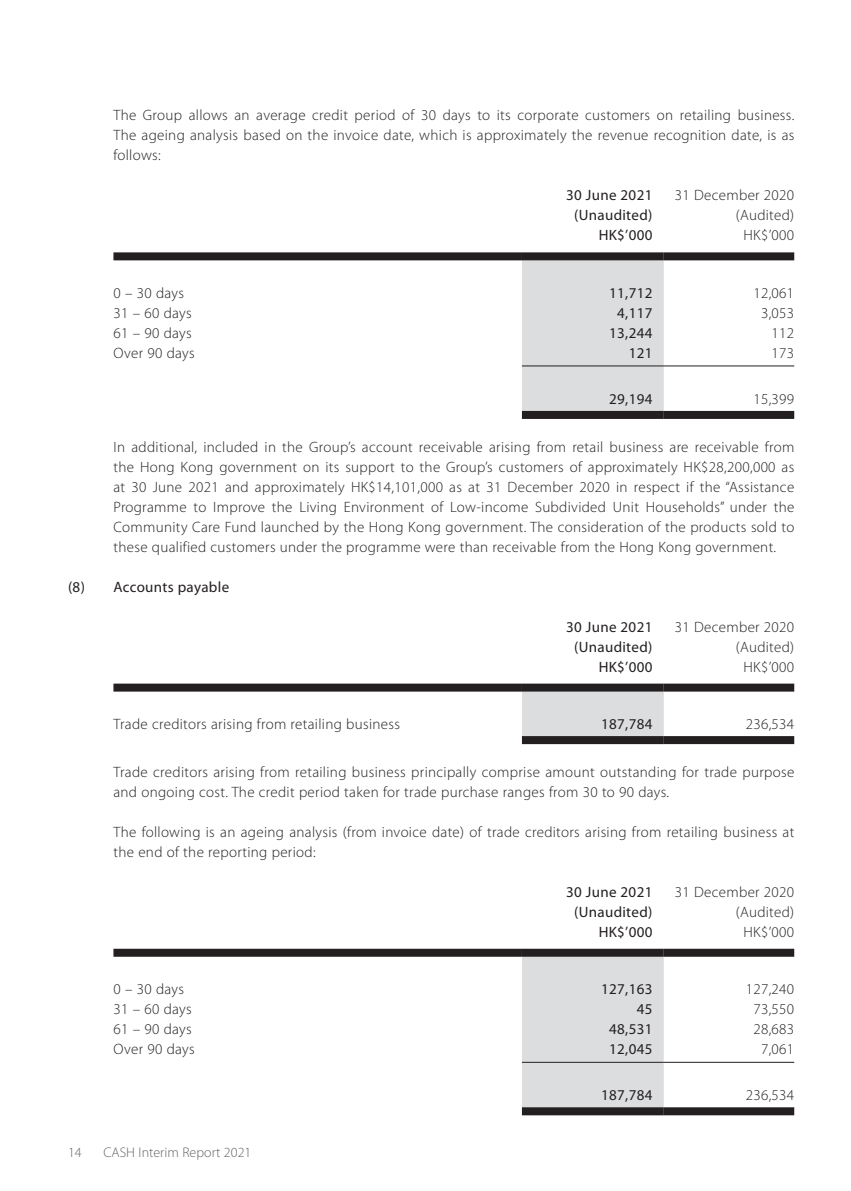
<style>
.page{position:relative;width:851px;height:1191px;background:#fff}
.page>*{position:absolute;margin:0;border:0;box-sizing:border-box;transform-origin:0 0}
.t1{font:300 15px/20px "Myriad Pro";letter-spacing:.02em;color:#231f20;text-align:justify}
.t2{font:15px "Myriad Pro";letter-spacing:.02em;color:#231f20}
.t3{font:300 14px "Myriad Pro";color:#636366}
</style>
<div class="page">
<div style="left:522px;top:260px;width:141px;height:151px;background:#dcdddf"></div>
<div style="left:113px;top:252px;width:409px;height:8px;background:#231f20"></div>
<div style="left:522px;top:252px;width:141px;height:8px;background:#231f20"></div>
<div style="left:663px;top:252px;width:131px;height:8px;background:#231f20"></div>
<hr style="left:522px;top:365px;width:141px;height:1px;background:#231f20">
<hr style="left:663px;top:365px;width:131px;height:1px;background:#231f20">
<div style="left:522px;top:411px;width:141px;height:8px;background:#231f20"></div>
<div style="left:663px;top:411px;width:131px;height:8px;background:#231f20"></div>
<div style="left:522px;top:691px;width:141px;height:45px;background:#dcdddf"></div>
<div style="left:113px;top:683px;width:409px;height:8px;background:#231f20"></div>
<div style="left:522px;top:683px;width:141px;height:8px;background:#231f20"></div>
<div style="left:663px;top:683px;width:131px;height:8px;background:#231f20"></div>
<div style="left:522px;top:736px;width:141px;height:8px;background:#231f20"></div>
<div style="left:663px;top:736px;width:131px;height:8px;background:#231f20"></div>
<div style="left:522px;top:956px;width:141px;height:151px;background:#dcdddf"></div>
<div style="left:113px;top:948px;width:409px;height:8px;background:#231f20"></div>
<div style="left:522px;top:948px;width:141px;height:8px;background:#231f20"></div>
<div style="left:663px;top:948px;width:131px;height:8px;background:#231f20"></div>
<hr style="left:522px;top:1061px;width:141px;height:1px;background:#231f20">
<hr style="left:663px;top:1061px;width:131px;height:1px;background:#231f20">
<div style="left:522px;top:1107px;width:141px;height:8px;background:#231f20"></div>
<div style="left:663px;top:1107px;width:131px;height:8px;background:#231f20"></div>
<p class="t1" style="left:113px;top:105px;width:682px">The Group allows an average credit period of 30 days to its corporate customers on retailing business.<br>The ageing analysis based on the invoice date, which is approximately the revenue recognition date, is as follows:</p>
<p class="t2" style="left:566px;top:186px;width:88px">30 June 2021</p>
<p class="t1" style="left:674px;top:185px;width:121px">31 December 2020</p>
<p class="t2" style="left:574px;top:206px;width:80px">(Unaudited)</p>
<p class="t1" style="left:735px;top:205px;width:60px">(Audited)</p>
<p class="t2" style="left:598px;top:226px;width:55px">HK$’000</p>
<p class="t1" style="left:743px;top:225px;width:52px">HK$’000</p>
<p class="t1" style="left:113px;top:283px;width:72px">0 – 30 days</p>
<p class="t2" style="left:609px;top:284px;width:45px">11,712</p>
<p class="t1" style="left:753px;top:283px;width:42px">12,061</p>
<p class="t1" style="left:113px;top:303px;width:80px">31 – 60 days</p>
<p class="t2" style="left:617px;top:304px;width:37px">4,117</p>
<p class="t1" style="left:761px;top:303px;width:35px">3,053</p>
<p class="t1" style="left:113px;top:323px;width:80px">61 – 90 days</p>
<p class="t2" style="left:609px;top:324px;width:45px">13,244</p>
<p class="t1" style="left:771px;top:323px;width:24px">112</p>
<p class="t1" style="left:113px;top:343px;width:83px">Over 90 days</p>
<p class="t2" style="left:628px;top:344px;width:25px">121</p>
<p class="t1" style="left:771px;top:343px;width:24px">173</p>
<p class="t2" style="left:609px;top:390px;width:45px">29,194</p>
<p class="t1" style="left:753px;top:389px;width:42px">15,399</p>
<p class="t1" style="left:113px;top:436px;width:682px">In additional, included in the Group’s account receivable arising from retail business are receivable from the Hong Kong government on its support to the Group’s customers of approximately HK$28,200,000 as at 30 June 2021 and approximately HK$14,101,000 as at 31 December 2020 in respect if the “Assistance Programme to Improve the Living Environment of Low-income Subdivided Unit Households” under the Community Care Fund launched by the Hong Kong government. The consideration of the products sold to these qualified customers under the programme were than receivable from the Hong Kong government.</p>
<p class="t2" style="left:68px;top:577px;width:162px">(8) Accounts payable</p>
<p class="t2" style="left:566px;top:617px;width:88px">30 June 2021</p>
<p class="t1" style="left:674px;top:616px;width:121px">31 December 2020</p>
<p class="t2" style="left:574px;top:637px;width:80px">(Unaudited)</p>
<p class="t1" style="left:735px;top:636px;width:60px">(Audited)</p>
<p class="t2" style="left:598px;top:657px;width:55px">HK$’000</p>
<p class="t1" style="left:743px;top:656px;width:52px">HK$’000</p>
<p class="t1" style="left:113px;top:714px;width:288px">Trade creditors arising from retailing business</p>
<p class="t2" style="left:601px;top:715px;width:53px">187,784</p>
<p class="t1" style="left:745px;top:714px;width:50px">236,534</p>
<p class="t1" style="left:113px;top:761px;width:682px">Trade creditors arising from retailing business principally comprise amount outstanding for trade purpose and ongoing cost. The credit period taken for trade purchase ranges from 30 to 90 days.</p>
<p class="t1" style="left:113px;top:821px;width:682px">The following is an ageing analysis (from invoice date) of trade creditors arising from retailing business at the end of the reporting period:</p>
<p class="t2" style="left:566px;top:882px;width:88px">30 June 2021</p>
<p class="t1" style="left:674px;top:881px;width:121px">31 December 2020</p>
<p class="t2" style="left:574px;top:902px;width:80px">(Unaudited)</p>
<p class="t1" style="left:735px;top:901px;width:60px">(Audited)</p>
<p class="t2" style="left:598px;top:922px;width:55px">HK$’000</p>
<p class="t1" style="left:743px;top:921px;width:52px">HK$’000</p>
<p class="t1" style="left:113px;top:979px;width:72px">0 – 30 days</p>
<p class="t2" style="left:601px;top:980px;width:53px">127,163</p>
<p class="t1" style="left:745px;top:979px;width:50px">127,240</p>
<p class="t1" style="left:113px;top:999px;width:80px">31 – 60 days</p>
<p class="t2" style="left:636px;top:1000px;width:17px">45</p>
<p class="t1" style="left:753px;top:999px;width:42px">73,550</p>
<p class="t1" style="left:113px;top:1019px;width:80px">61 – 90 days</p>
<p class="t2" style="left:609px;top:1020px;width:45px">48,531</p>
<p class="t1" style="left:753px;top:1019px;width:42px">28,683</p>
<p class="t1" style="left:113px;top:1039px;width:83px">Over 90 days</p>
<p class="t2" style="left:609px;top:1040px;width:45px">12,045</p>
<p class="t1" style="left:761px;top:1039px;width:35px">7,061</p>
<p class="t2" style="left:601px;top:1086px;width:53px">187,784</p>
<p class="t1" style="left:745px;top:1085px;width:50px">236,534</p>
<p class="t3" style="left:68px;top:1144px;width:15px">14</p>
<p class="t3" style="left:103px;top:1144px;width:149px">CASH Interim Report 2021</p>
</div>
